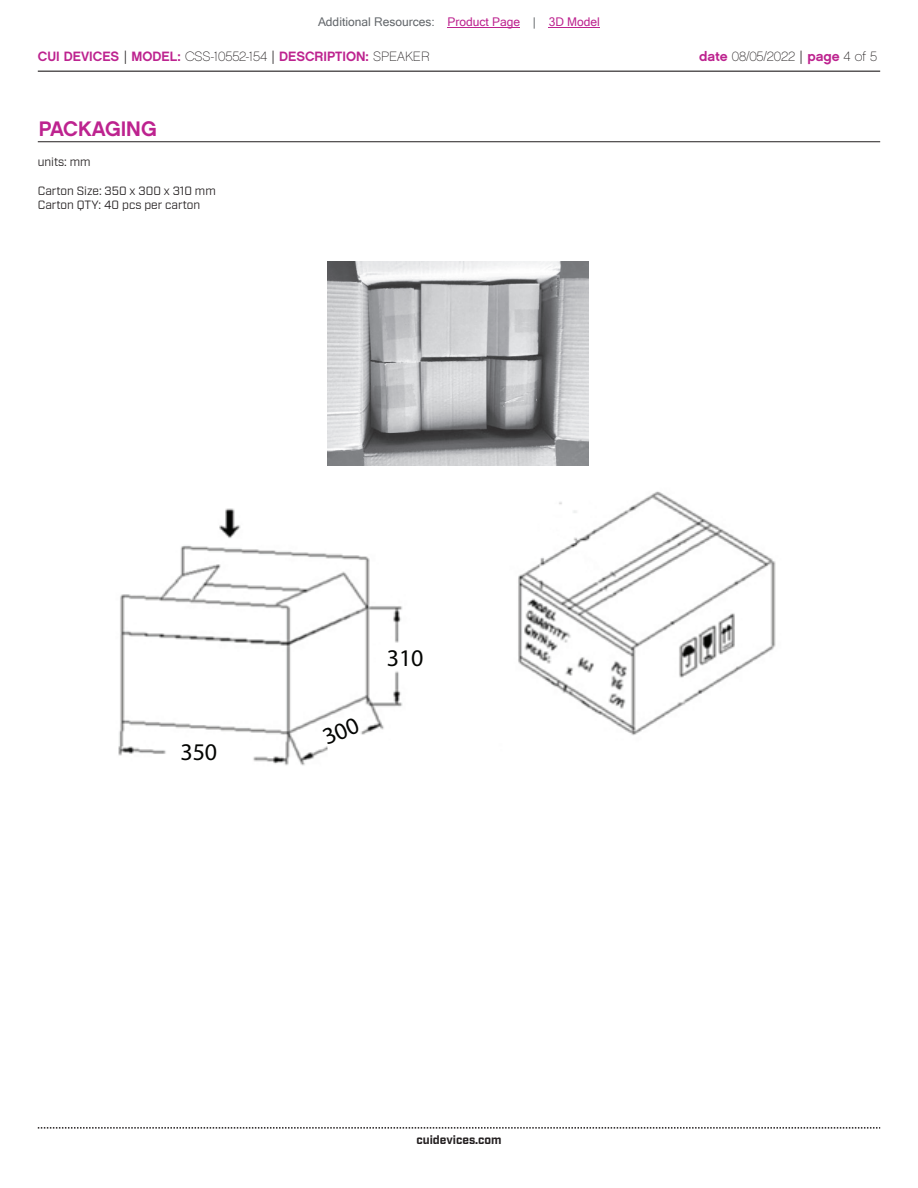
<style>
.page{position:relative;width:918px;height:1188px;background:#fff}
.page>*{position:absolute;margin:0;border:0;box-sizing:border-box;transform-origin:0 0}
.t1{font:24px "Myriad Pro";color:#040503}
.t2{font:21px "Chalet New York Nineteen Sixty";color:#bd238f}
.t3{font:13.5px "Chalet New York Nineteen Sixty";color:#bd238f}
.t4{font:13.5px "Chalet Paris Nineteen Sixty";letter-spacing:-.005em;color:#231f20}
.t5{font:12px/14.4px "Industry";color:#231f20}
.t6{font:12px "Microsoft Sans Serif";color:#63676b}
.t7{font:700 12px "Industry";color:#231f20}
.s1{color:#bd238f}
.s2{font-family:"Industry";color:#231f20}
.s3{font-family:"Chalet Paris Nineteen Sixty";color:#231f20}
.s4{font-family:"Chalet New York Nineteen Sixty";color:#bd238f}
.s5{font-family:"Industry"}
</style>
<div class="page">
<hr style="left:38px;top:71px;width:842px;height:1px;background:#231f20">
<svg style="left:38px;top:1127px;width:842px;height:2px"></svg>
<hr style="left:38px;top:141px;width:842px;height:1px;background:#231f20">
<img style="left:118px;top:465px;width:658px;height:301px">
<div style="left:189px;top:743px;width:17px;height:21px;background:#fff"></div>
<div style="left:337px;top:739px;width:15px;height:21px;background:#fff"></div>
<div style="left:391px;top:646px;width:20px;height:20px;background:#fff"></div>
<img style="left:327px;top:261px;width:262px;height:204px">
<hr style="left:448px;top:27px;width:72px;height:1px;background:#bd238f">
<hr style="left:549px;top:27px;width:51px;height:1px;background:#bd238f">
<svg style="left:322px;top:716px;width:38px;height:29px"></svg>
<p class="t6" style="left:318px;top:15px;width:283px">Additional Resources: <span class="s1">Product Page</span> | <span class="s1">3D Model</span></p>
<p class="t3" style="left:38px;top:47px;width:393px">CUI DEVICES <span class="s2">|</span> MODEL: <span class="s3">CSS-10552-154</span> <span class="s2">|</span> DESCRIPTION: <span class="s3">SPEAKER</span></p>
<p class="t4" style="left:699px;top:48px;width:179px"><span class="s4">date</span> 08/05/2022 <span class="s5">|</span> <span class="s4">page</span> 4 of 5</p>
<h2 class="t2" style="left:39px;top:115px;width:119px">PACKAGING</h2>
<p class="t5" style="left:38px;top:155px;width:54px">units: mm</p>
<p class="t5" style="left:38px;top:184px;width:179px">Carton Size: 350 x 300 x 310 mm<br>Carton QTY: 40 pcs per carton</p>
<h1 class="t1" style="left:180px;top:737px;width:38px">350</h1>
<h1 class="t1" style="left:387px;top:643px;width:38px">310</h1>
<p class="t7" style="left:416px;top:1132px;width:87px">cuidevices.com</p>
</div>
